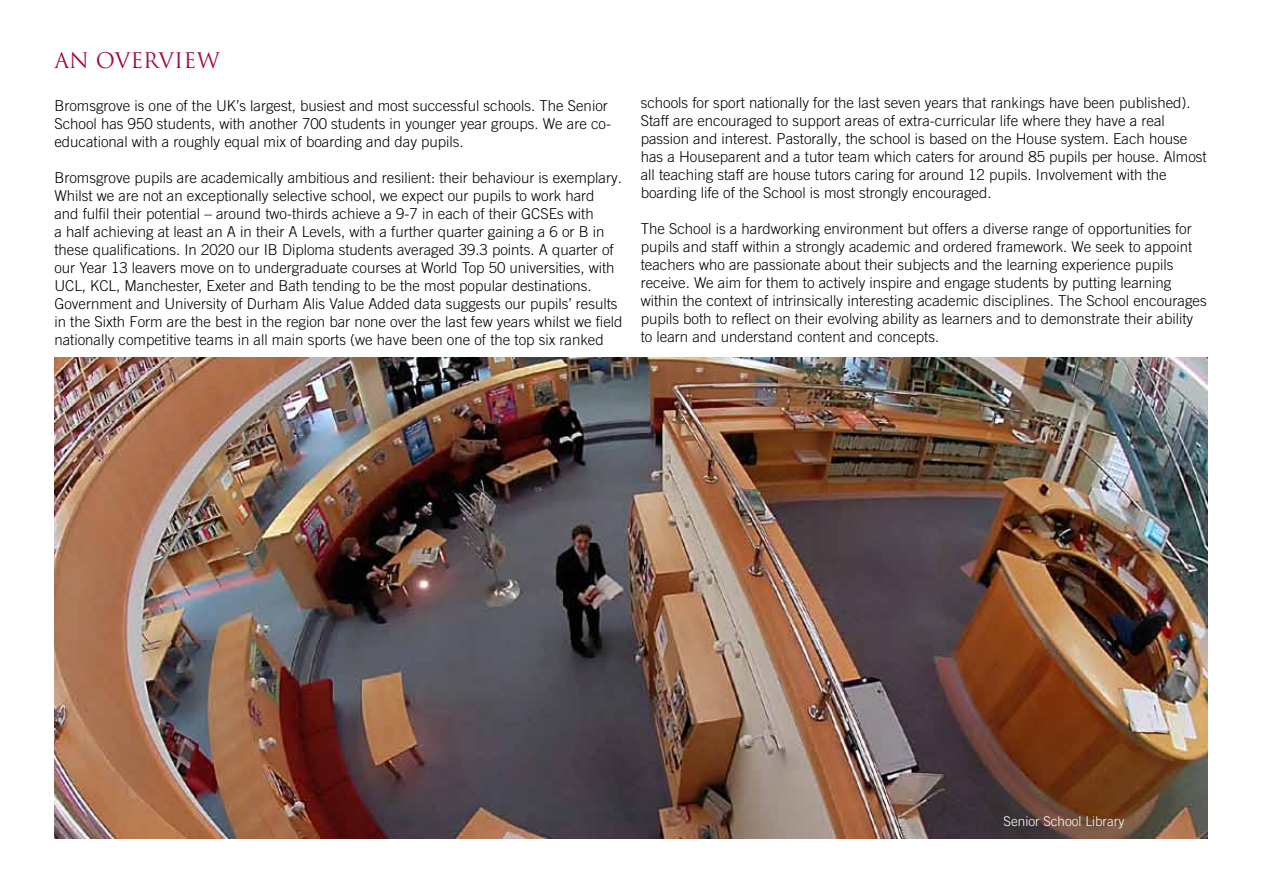
<style>
.page{position:relative;width:1263px;height:893px;background:#fff}
.page>*{position:absolute;margin:0;border:0;box-sizing:border-box;transform-origin:0 0}
.t1{font:21px "Trajan Pro";color:#a30b35}
.t2{font:300 15px/18px "Trade Gothic LT Com";color:#000}
.t3{font:300 13.5px "Trade Gothic LT Com";color:#fff}
</style>
<div class="page">
<img style="left:54px;top:357px;width:1154px;height:482px">
<h1 class="t1" style="left:54px;top:47px;width:167px">AN OVERVIEW</h1>
<p class="t2" style="left:54px;top:96px;width:558px">Bromsgrove is one of the UK’s largest, busiest and most successful schools. The Senior<br>School has 950 students, with another 700 students in younger year groups. We are co&shy;educational with a roughly equal mix of boarding and day pupils.</p>
<p class="t2" style="left:54px;top:168px;width:570px">Bromsgrove pupils are academically ambitious and resilient: their behaviour is exemplary.<br>Whilst we are not an exceptionally selective school, we expect our pupils to work hard<br>and fulfil their potential – around two-thirds achieve a 9-7 in each of their GCSEs with<br>a half achieving at least an A in their A Levels, with a further quarter gaining a 6 or B in these qualifications. In 2020 our IB Diploma students averaged 39.3 points. A quarter of our Year 13 leavers move on to undergraduate courses at World Top 50 universities, with UCL, KCL, Manchester, Exeter and Bath tending to be the most popular destinations.<br>Government and University of Durham Alis Value Added data suggests our pupils’ results in the Sixth Form are the best in the region bar none over the last few years whilst we field nationally competitive teams in all main sports (we have been one of the top six ranked</p>
<p class="t2" style="left:641px;top:93px;width:567px">schools for sport nationally for the last seven years that rankings have been published).<br>Staff are encouraged to support areas of extra-curricular life where they have a real passion and interest. Pastorally, the school is based on the House system. Each house has a Houseparent and a tutor team which caters for around 85 pupils per house. Almost all teaching staff are house tutors caring for around 12 pupils. Involvement with the boarding life of the School is most strongly encouraged.</p>
<p class="t2" style="left:641px;top:219px;width:567px">The School is a hardworking environment but offers a diverse range of opportunities for pupils and staff within a strongly academic and ordered framework. We seek to appoint teachers who are passionate about their subjects and the learning experience pupils receive. We aim for them to actively inspire and engage students by putting learning within the context of intrinsically interesting academic disciplines. The School encourages pupils both to reflect on their evolving ability as learners and to demonstrate their ability to learn and understand content and concepts.</p>
<p class="t3" style="left:1003px;top:813px;width:122px">Senior School Library</p>
</div>
